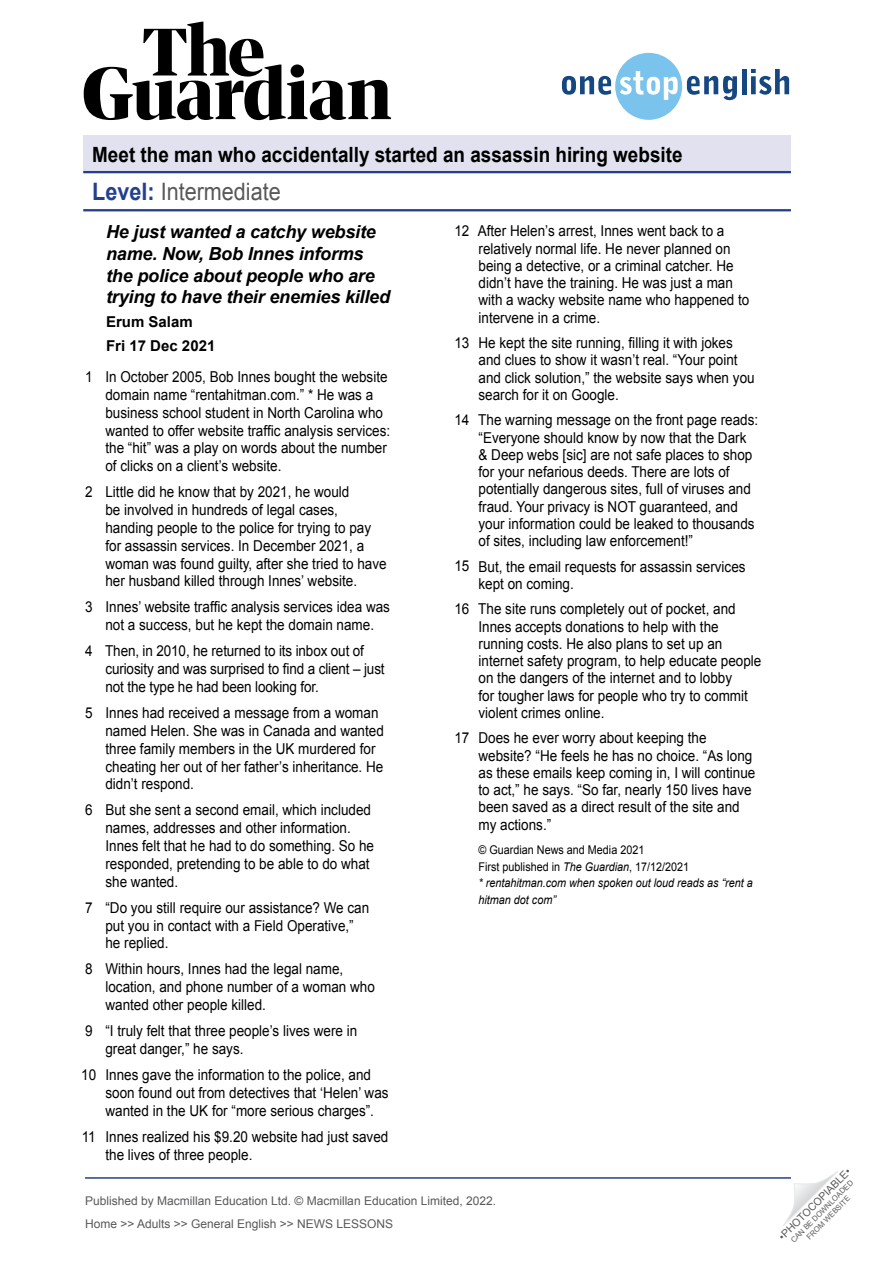
<style>
.page{position:relative;width:893px;height:1263px;background:#fff}
.page>*{position:absolute;margin:0;border:0;box-sizing:border-box;transform-origin:0 0}
.t1{font:24px "Arial";color:#58585a;scale:.9 1}
.t2{font:700 21px "Arial";color:#000;scale:.9 1}
.Article__Main_subtit{font:italic 700 18px/21.6px "Arial";letter-spacing:-.01em;color:#000}
.Article__Body_text{font:15px/17.9px "Arial";color:#000;scale:.9 1}
.Article__Main_subtit-2{font:700 15px "Arial";color:#000}
.t3{font:12px/23px "Arial";color:#58595b}
.Article__FT_copyrigh{font:12px "Arial";color:#000;scale:.9 1}
.Article__FT_copyrigh-2{font:italic 12px/16.5px "Arial";color:#000;scale:.9 1}
.t4{font:10.5px "Arial";color:#58595b}
.t5{font:7.5px/9px "Arial";color:#58595b;text-align:center}
.s1{font-weight:700;color:#23408f}
.s2{font-style:italic}
</style>
<div class="page">
<hr style="left:83px;top:209px;width:708px;height:2px;background:#23408f">
<svg style="left:84px;top:22px;width:307px;height:98px"></svg>
<svg style="left:562px;top:53px;width:175px;height:67px"></svg>
<hr style="left:742px;top:69px;width:4px;height:25px;background:#154780">
<svg style="left:751px;top:69px;width:38px;height:26px"></svg>
<div style="left:83px;top:136px;width:708px;height:37px;background:#e1e1ef"></div>
<hr style="left:83px;top:171px;width:708px;height:2px;background:#23408f">
<svg style="left:783px;top:1171px;width:55px;height:55px"></svg>
<hr style="left:85px;top:1177px;width:706px;height:2px;background:#23408f">
<h2 class="t2" style="left:92px;top:141px;width:657px">Meet the man who accidentally started an assassin hiring website</h2>
<h1 class="t1" style="left:92px;top:176px;width:211px"><span class="s1">Level:</span> Intermediate</h1>
<p class="Article__Body_text" style="left:85px;top:368px;width:10px">1</p>
<p class="Article__Body_text" style="left:85px;top:483px;width:10px">2</p>
<p class="Article__Body_text" style="left:85px;top:598px;width:10px">3</p>
<p class="Article__Body_text" style="left:85px;top:642px;width:10px">4</p>
<p class="Article__Body_text" style="left:85px;top:704px;width:10px">5</p>
<p class="Article__Body_text" style="left:85px;top:801px;width:10px">6</p>
<p class="Article__Body_text" style="left:85px;top:898px;width:10px">7</p>
<p class="Article__Body_text" style="left:85px;top:960px;width:10px">8</p>
<p class="Article__Body_text" style="left:85px;top:1022px;width:10px">9</p>
<p class="Article__Body_text" style="left:81px;top:1066px;width:18px">10</p>
<p class="Article__Body_text" style="left:82px;top:1127px;width:17px">11</p>
<p class="Article__Main_subtit" style="left:106px;top:222px;width:285px">He just wanted a catchy website name. Now, Bob Innes informs the police about people who are trying to have their enemies killed</p>
<p class="Article__Main_subtit-2" style="left:106px;top:312px;width:88px">Erum Salam</p>
<p class="Article__Main_subtit-2" style="left:106px;top:336px;width:111px">Fri 17 Dec 2021</p>
<p class="Article__Body_text" style="left:105px;top:368px;width:318px">In October 2005, Bob Innes bought the website domain name “rentahitman.com.” * He was a business school student in North Carolina who wanted to offer website traffic analysis services: the “hit” was a play on words about the number of clicks on a client’s website.</p>
<p class="Article__Body_text" style="left:105px;top:483px;width:314px">Little did he know that by 2021, he would<br>be involved in hundreds of legal cases, handing people to the police for trying to pay for assassin services. In December 2021, a woman was found guilty, after she tried to have her husband killed through Innes’ website.</p>
<p class="Article__Body_text" style="left:105px;top:598px;width:318px">Innes’ website traffic analysis services idea was not a success, but he kept the domain name.</p>
<p class="Article__Body_text" style="left:105px;top:642px;width:312px">Then, in 2010, he returned to its inbox out of curiosity and was surprised to find a client – just not the type he had been looking for.</p>
<p class="Article__Body_text" style="left:105px;top:704px;width:311px">Innes had received a message from a woman named Helen. She was in Canada and wanted three family members in the UK murdered for cheating her out of her father’s inheritance. He didn’t respond.</p>
<p class="Article__Body_text" style="left:105px;top:801px;width:300px">But she sent a second email, which included names, addresses and other information.<br>Innes felt that he had to do something. So he responded, pretending to be able to do what she wanted.</p>
<p class="Article__Body_text" style="left:105px;top:899px;width:295px">“Do you still require our assistance? We can put you in contact with a Field Operative,” he replied.</p>
<p class="Article__Body_text" style="left:105px;top:960px;width:301px">Within hours, Innes had the legal name, location, and phone number of a woman who wanted other people killed.</p>
<p class="Article__Body_text" style="left:105px;top:1022px;width:281px">“I truly felt that three people’s lives were in great danger,” he says.</p>
<p class="Article__Body_text" style="left:105px;top:1066px;width:316px">Innes gave the information to the police, and soon found out from detectives that ‘Helen’ was wanted in the UK for “more serious charges”.</p>
<p class="Article__Body_text" style="left:105px;top:1128px;width:316px">Innes realized his $9.20 website had just saved the lives of three people.</p>
<p class="Article__Body_text" style="left:454px;top:222px;width:18px">12</p>
<p class="Article__Body_text" style="left:454px;top:334px;width:18px">13</p>
<p class="Article__Body_text" style="left:454px;top:411px;width:18px">14</p>
<p class="Article__Body_text" style="left:454px;top:557px;width:18px">15</p>
<p class="Article__Body_text" style="left:454px;top:600px;width:18px">16</p>
<p class="Article__Body_text" style="left:454px;top:729px;width:18px">17</p>
<p class="Article__Body_text" style="left:478px;top:222px;width:303px;line-height:17.2px">After Helen’s arrest, Innes went back to a relatively normal life. He never planned on being a detective, or a criminal catcher. He didn’t have the training. He was just a man with a wacky website name who happened to intervene in a crime.</p>
<p class="Article__Body_text" style="left:478px;top:334px;width:308px;line-height:17.2px">He kept the site running, filling it with jokes and clues to show it wasn’t real. “Your point and click solution,” the website says when you search for it on Google.</p>
<p class="Article__Body_text" style="left:478px;top:411px;width:312px;line-height:17.2px">The warning message on the front page reads: “Everyone should know by now that the Dark &amp; Deep webs [sic] are not safe places to shop for your nefarious deeds. There are lots of potentially dangerous sites, full of viruses and fraud. Your privacy is NOT guaranteed, and your information could be leaked to thousands of sites, including law enforcement!”</p>
<p class="Article__Body_text" style="left:478px;top:558px;width:298px;line-height:17.2px">But, the email requests for assassin services kept on coming.</p>
<p class="Article__Body_text" style="left:478px;top:600px;width:316px;line-height:17.2px">The site runs completely out of pocket, and Innes accepts donations to help with the running costs. He also plans to set up an internet safety program, to help educate people on the dangers of the internet and to lobby<br>for tougher laws for people who try to commit violent crimes online.</p>
<p class="Article__Body_text" style="left:478px;top:729px;width:309px;line-height:17.2px">Does he ever worry about keeping the website? “He feels he has no choice. “As long as these emails keep coming in, I will continue to act,” he says. “So far, nearly 150 lives have been saved as a direct result of the site and my actions.”</p>
<p class="Article__FT_copyrigh" style="left:478px;top:842px;width:186px">© Guardian News and Media 2021</p>
<p class="Article__FT_copyrigh" style="left:478px;top:859px;width:236px">First published in <span class="s2">The Guardian</span>, 17/12/2021</p>
<p class="Article__FT_copyrigh-2" style="left:478px;top:875px;width:306px">* rentahitman.com when spoken out loud reads as “rent a hitman dot com”</p>
<p class="t3" style="left:85px;top:1189px;width:413px">Published by Macmillan Education Ltd. © Macmillan Education Limited, 2022.<br>Home &gt;&gt; Adults &gt;&gt; General English &gt;&gt; NEWS LESSONS</p>
<p class="t4" style="left:776px;top:1233px;width:99px;rotate:-45deg">•PHOTOCOPIABLE•</p>
<p class="t5" style="left:789px;top:1238px;width:86px;rotate:-45deg">CAN BE DOWNLOADED<br>FROM WEBSITE</p>
</div>
